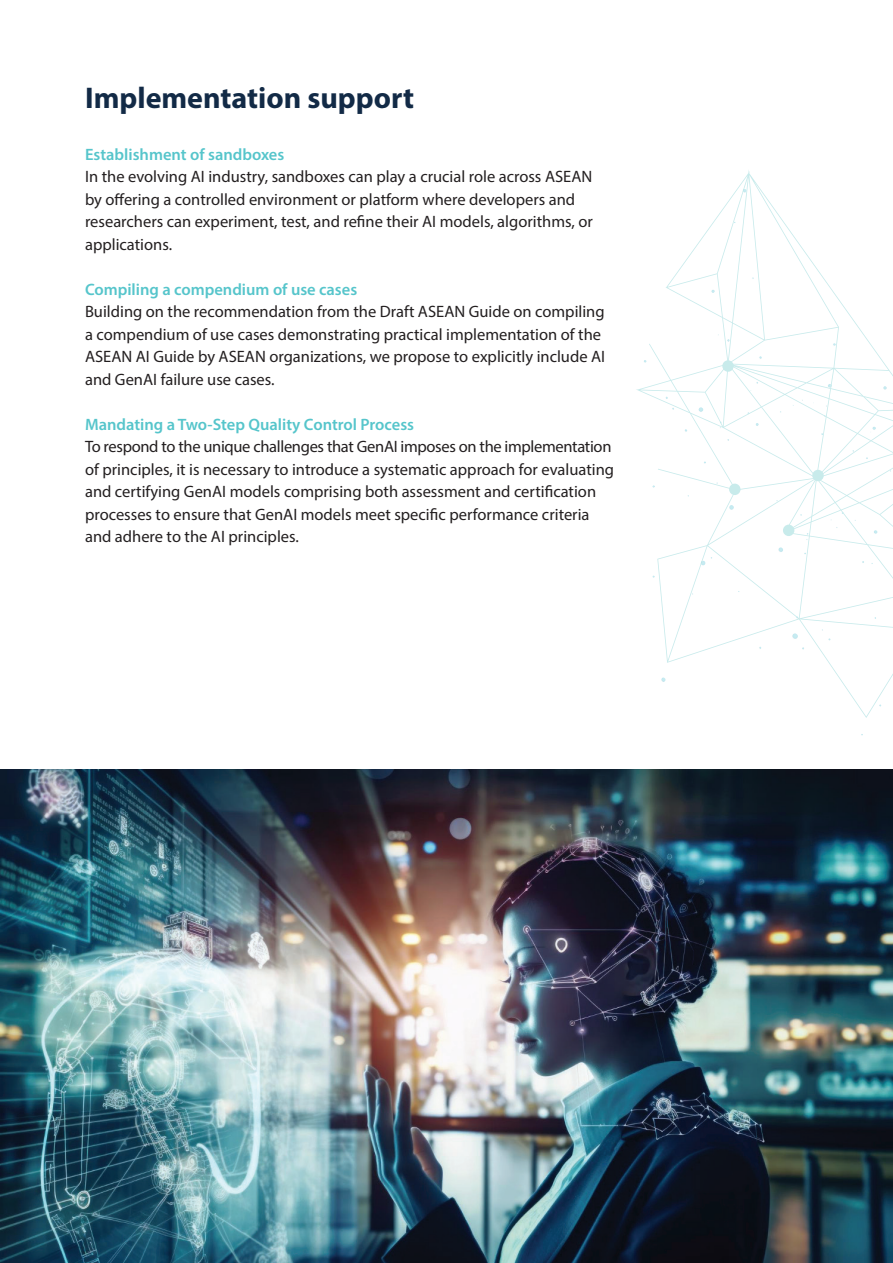
<style>
.page{position:relative;width:893px;height:1263px;background:#fff}
.page>*{position:absolute;margin:0;border:0;box-sizing:border-box;transform-origin:0 0}
.t1{font:700 30px "Myriad Pro";color:#122a46}
.t2{font:16.5px/22.5px "Myriad Pro";color:#231f20}
.t3{font:600 16.5px "Myriad Pro";color:#56c5cb}
</style>
<div class="page">
<img style="left:0;top:770px;width:893px;height:493px">
<svg style="left:636px;top:170px;width:257px;height:548px"></svg>
<svg style="left:873px;top:530px;width:5px;height:4px"></svg>
<svg style="left:792px;top:633px;width:6px;height:6px"></svg>
<svg style="left:661px;top:677px;width:5px;height:5px"></svg>
<svg style="left:729px;top:505px;width:5px;height:5px"></svg>
<svg style="left:643px;top:360px;width:4px;height:3px"></svg>
<svg style="left:698px;top:407px;width:5px;height:5px"></svg>
<svg style="left:828px;top:384px;width:3px;height:4px"></svg>
<svg style="left:883px;top:386px;width:4px;height:4px"></svg>
<svg style="left:778px;top:547px;width:5px;height:5px"></svg>
<svg style="left:711px;top:290px;width:4px;height:3px"></svg>
<svg style="left:743px;top:189px;width:4px;height:4px"></svg>
<svg style="left:870px;top:427px;width:6px;height:6px"></svg>
<svg style="left:806px;top:533px;width:2px;height:7px"></svg>
<svg style="left:719px;top:422px;width:3px;height:6px"></svg>
<svg style="left:700px;top:557px;width:12px;height:8px"></svg>
<svg style="left:755px;top:423px;width:4px;height:3px"></svg>
<div style="left:722px;top:360px;width:12px;height:12px;background:#c8ebeb;border-radius:50%"></div>
<div style="left:812px;top:470px;width:12px;height:11px;background:#c8ebeb;border-radius:50%"></div>
<div style="left:783px;top:525px;width:11px;height:11px;background:#c8ebeb;border-radius:50%"></div>
<div style="left:729px;top:484px;width:11px;height:11px;background:#c8ebeb;border-radius:50%"></div>
<h1 class="t1" style="left:85px;top:78px;width:331px">Implementation support</h1>
<p class="t3" style="left:85px;top:144px;width:201px">Establishment of sandboxes</p>
<p class="t2" style="left:85px;top:165px;width:509px">In the evolving AI industry, sandboxes can play a crucial role across ASEAN by offering a controlled environment or platform where developers and researchers can experiment, test, and refine their AI models, algorithms, or applications.</p>
<p class="t3" style="left:85px;top:279px;width:274px">Compiling a compendium of use cases</p>
<p class="t2" style="left:85px;top:300px;width:522px">Building on the recommendation from the Draft ASEAN Guide on compiling a compendium of use cases demonstrating practical implementation of the ASEAN AI Guide by ASEAN organizations, we propose to explicitly include AI and GenAI failure use cases.</p>
<p class="t3" style="left:85px;top:414px;width:331px">Mandating a Two-Step Quality Control Process</p>
<p class="t2" style="left:85px;top:435px;width:531px">To respond to the unique challenges that GenAI imposes on the implementation of principles, it is necessary to introduce a systematic approach for evaluating and certifying GenAI models comprising both assessment and certification processes to ensure that GenAI models meet specific performance criteria and adhere to the AI principles.</p>
</div>
